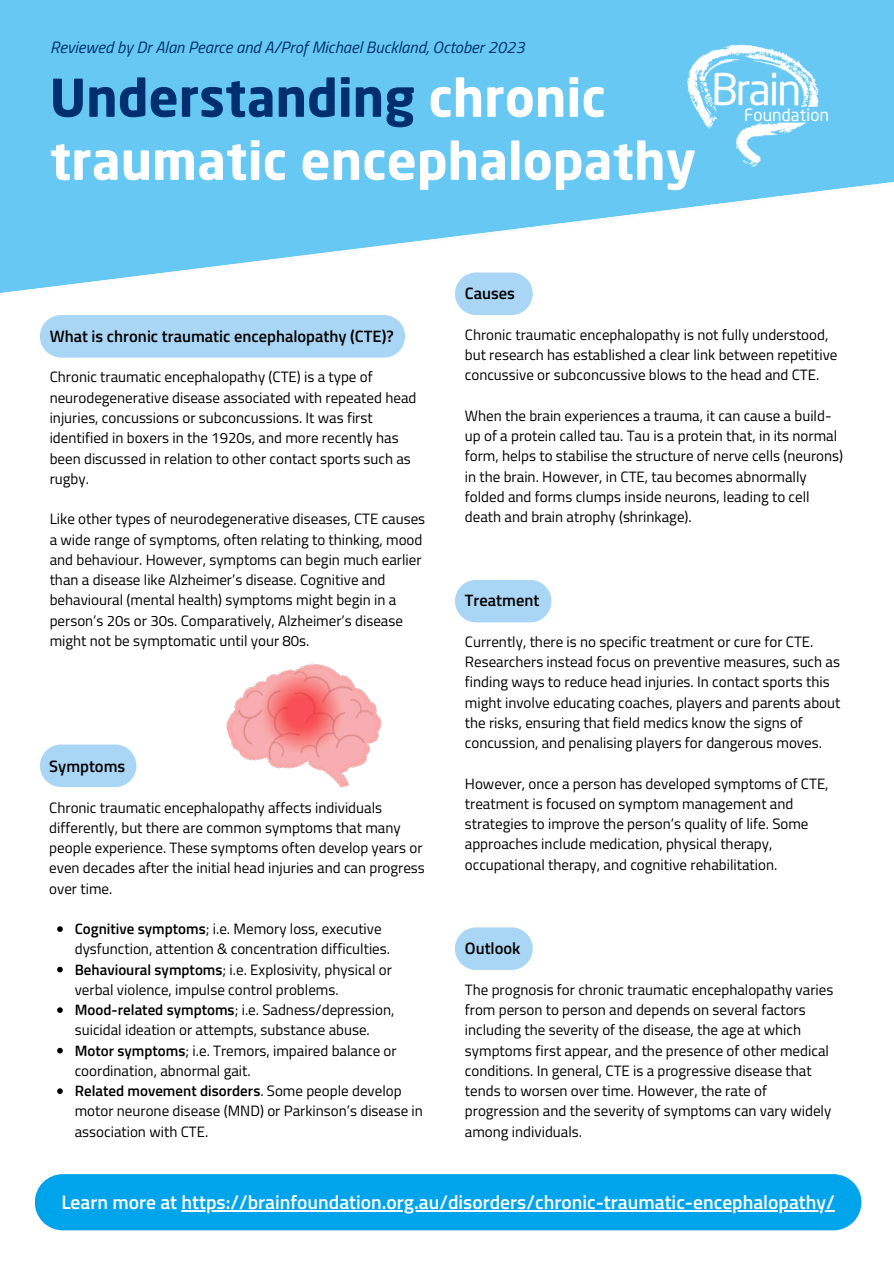
<style>
.page{position:relative;width:894px;height:1264px;background:#fff}
.page>*{position:absolute;margin:0;border:0;box-sizing:border-box;transform-origin:0 0}
.t1{font:700 51.45px/63px "Neo Sans Std";color:#fff}
.t2{font:600 19.5px "Titillium Web";color:#fff}
.t3{font:600 16.5px "Titillium Web";color:#000}
.t4{font:italic 16.5px "Titillium Web";color:#002f70}
.t5{font:15px/20.2px "Titillium Web";color:#000}
.s1{color:#002f70}
.s2{font-weight:600}
</style>
<div class="page">
<div style="left:455px;top:272px;width:77px;height:43px;background:#aad6f6;border-radius:21px"></div>
<div style="left:35px;top:1174px;width:826px;height:56px;background:#00a4eb"></div>
<hr style="left:181px;top:1210px;width:653px;height:1px;background:#fff">
<div style="left:40px;top:315px;width:365px;height:42px;background:#aad6f6;border-radius:21px"></div>
<div style="left:40px;top:744px;width:96px;height:43px;background:#aad6f6;border-radius:21px"></div>
<div style="left:455px;top:580px;width:96px;height:42px;background:#aad6f6;border-radius:21px"></div>
<div style="left:455px;top:927px;width:77px;height:42px;background:#aad6f6;border-radius:21px"></div>
<img style="left:226px;top:663px;width:156px;height:125px">
<svg style="left:0;top:0;width:893px;height:303px;fill:#66c8f3"></svg>
<div style="left:673px;top:11px;width:170px;height:173px;background:#66c8f3"></div>
<img style="left:673px;top:22px;width:168px;height:168px">
<svg style="left:57px;top:926px;width:6px;height:5px"></svg>
<svg style="left:57px;top:966px;width:6px;height:6px"></svg>
<svg style="left:57px;top:1007px;width:6px;height:5px"></svg>
<svg style="left:57px;top:1047px;width:6px;height:6px"></svg>
<svg style="left:57px;top:1088px;width:6px;height:5px"></svg>
<p class="t4" style="left:50px;top:34px;width:476px">Reviewed by Dr Alan Pearce and A/Prof Michael Buckland, October 2023</p>
<p class="t1" style="left:50px;top:72px;width:647px"><span class="s1">Understanding</span> chronic traumatic encephalopathy</p>
<p class="t3" style="left:50px;top:323px;width:345px">What is chronic traumatic encephalopathy (CTE)?</p>
<h3 class="t5" style="left:50px;top:367px;width:368px">Chronic traumatic encephalopathy (CTE) is a type of neurodegenerative disease associated with repeated head injuries, concussions or subconcussions. It was first identified in boxers in the 1920s, and more recently has been discussed in relation to other contact sports such as rugby.</h3>
<p class="t5" style="left:50px;top:508px;width:377px">Like other types of neurodegenerative diseases, CTE causes a wide range of symptoms, often relating to thinking, mood and behaviour. However, symptoms can begin much earlier than a disease like Alzheimer’s disease. Cognitive and behavioural (mental health) symptoms might begin in a person’s 20s or 30s. Comparatively, Alzheimer’s disease might not be symptomatic until your 80s.</p>
<p class="t3" style="left:49px;top:753px;width:77px">Symptoms</p>
<h3 class="t5" style="left:49px;top:796px;width:377px">Chronic traumatic encephalopathy affects individuals differently, but there are common symptoms that many people experience. These symptoms often develop years or even decades after the initial head injuries and can progress over time.</h3>
<p class="t5" style="left:75px;top:918px;width:317px"><span class="s2">Cognitive symptoms</span>; i.e. Memory loss, executive dysfunction, attention &amp; concentration difficulties.</p>
<p class="t5" style="left:75px;top:958px;width:318px"><span class="s2">Behavioural symptoms</span>; i.e. Explosivity, physical or verbal violence, impulse control problems.</p>
<p class="t5" style="left:75px;top:999px;width:321px"><span class="s2">Mood-related symptoms</span>; i.e. Sadness/depression, suicidal ideation or attempts, substance abuse.</p>
<h3 class="t5" style="left:75px;top:1039px;width:323px"><span class="s2">Motor symptoms</span>; i.e. Tremors, impaired balance or coordination, abnormal gait.</h3>
<p class="t5" style="left:75px;top:1080px;width:349px"><span class="s2">Related movement disorders</span>. Some people develop motor neurone disease (MND) or Parkinson’s disease in association with CTE.</p>
<p class="t3" style="left:465px;top:280px;width:52px">Causes</p>
<p class="t5" style="left:465px;top:324px;width:374px">Chronic traumatic encephalopathy is not fully understood, but research has established a clear link between repetitive concussive or subconcussive blows to the head and CTE.</p>
<p class="t5" style="left:465px;top:405px;width:379px">When the brain experiences a trauma, it can cause a build&shy;up of a protein called tau. Tau is a protein that, in its normal form, helps to stabilise the structure of nerve cells (neurons) in the brain. However, in CTE, tau becomes abnormally folded and forms clumps inside neurons, leading to cell death and brain atrophy (shrinkage).</p>
<p class="t3" style="left:465px;top:587px;width:76px">Treatment</p>
<p class="t5" style="left:465px;top:631px;width:377px">Currently, there is no specific treatment or cure for CTE.<br>Researchers instead focus on preventive measures, such as finding ways to reduce head injuries. In contact sports this might involve educating coaches, players and parents about the risks, ensuring that field medics know the signs of concussion, and penalising players for dangerous moves.</p>
<h3 class="t5" style="left:465px;top:773px;width:365px">However, once a person has developed symptoms of CTE, treatment is focused on symptom management and strategies to improve the person’s quality of life. Some approaches include medication, physical therapy, occupational therapy, and cognitive rehabilitation.</h3>
<p class="t3" style="left:465px;top:935px;width:57px">Outlook</p>
<h2 class="t5" style="left:465px;top:979px;width:370px">The prognosis for chronic traumatic encephalopathy varies from person to person and depends on several factors including the severity of the disease, the age at which symptoms first appear, and the presence of other medical conditions. In general, CTE is a progressive disease that tends to worsen over time. However, the rate of progression and the severity of symptoms can vary widely among individuals.</h2>
<p class="t2" style="left:61px;top:1186px;width:774px">Learn more at https://brainfoundation.org.au/disorders/chronic-traumatic-encephalopathy/</p>
</div>
